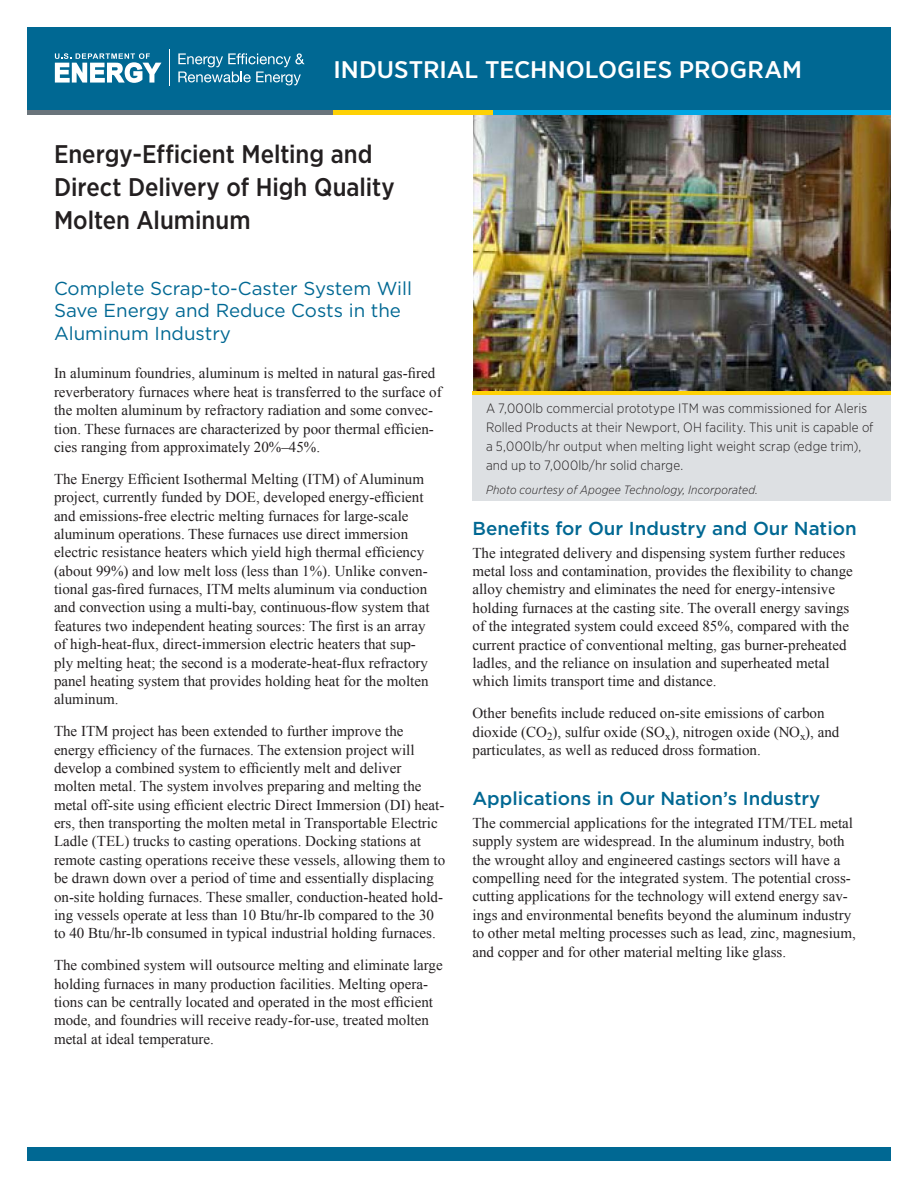
<style>
.page{position:relative;width:918px;height:1188px;background:#fff}
.page>*{position:absolute;margin:0;border:0;box-sizing:border-box;transform-origin:0 0}
.t1{font:500 25.5px/33px "Gotham Narrow";color:#231f20}
.t2{font:500 24px "Gotham Narrow";color:#fff;scale:1.1 1}
.title_subtitle{font:18.75px/22.5px "Gotham";color:#006893}
.subhead_1{font:500 18.75px "Gotham";color:#006893}
.body_text{font:15px/18.3px "Times New Roman";color:#231f20}
.caption_reverse{font:300 13.5px/19.2px "Gotham Narrow";letter-spacing:.01em;color:#231f20}
.photo_credit{font:italic 300 12px "Gotham Narrow";letter-spacing:.01em;color:#231f20}
</style>
<div class="page">
<img style="left:473px;top:115px;width:418px;height:277px">
<div style="left:472px;top:393px;width:419px;height:107px;background:#dde0e3"></div>
<hr style="left:472px;top:392px;width:419px;height:3px;background:#fed105">
<div style="left:27px;top:27px;width:864px;height:84px;background:#006893"></div>
<div style="left:27px;top:110px;width:306px;height:5px;background:#6a747b"></div>
<div style="left:333px;top:110px;width:161px;height:5px;background:#fed105"></div>
<div style="left:494px;top:110px;width:397px;height:5px;background:#00a5e3"></div>
<svg style="left:55px;top:53px;width:106px;height:30px"></svg>
<svg style="left:178px;top:53px;width:127px;height:32px"></svg>
<hr style="left:169px;top:50px;width:1px;height:36px;background:#fff">
<div style="left:27px;top:1148px;width:864px;height:13px;background:#006893"></div>
<p class="t2" style="left:333px;top:55px;width:428px">INDUSTRIAL TECHNOLOGIES PROGRAM</p>
<p class="t1" style="left:54px;top:138px;width:342px">Energy-Efficient Melting and<br>Direct Delivery of High Quality<br>Molten Aluminum</p>
<p class="title_subtitle" style="left:54px;top:277px;width:360px">Complete Scrap-to-Caster System Will<br>Save Energy and Reduce Costs in the<br>Aluminum Industry</p>
<p class="body_text" style="left:54px;top:364px;width:389px">In aluminum foundries, aluminum is melted in natural gas-fired reverberatory furnaces where heat is transferred to the surface of the molten aluminum by refractory radiation and some convec&shy;tion. These furnaces are characterized by poor thermal efficien&shy;cies ranging from approximately 20%–45%.</p>
<p class="body_text" style="left:54px;top:469px;width:377px">The Energy Efficient Isothermal Melting (ITM) of Aluminum project, currently funded by DOE, developed energy-efficient and emissions-free electric melting furnaces for large-scale aluminum operations. These furnaces use direct immersion electric resistance heaters which yield high thermal efficiency (about 99%) and low melt loss (less than 1%). Unlike conven&shy;tional gas-fired furnaces, ITM melts aluminum via conduction and convection using a multi-bay, continuous-flow system that features two independent heating sources: The first is an array of high-heat-flux, direct-immersion electric heaters that sup&shy;ply melting heat; the second is a moderate-heat-flux refractory panel heating system that provides holding heat for the molten aluminum.</p>
<p class="body_text" style="left:54px;top:722px;width:393px">The ITM project has been extended to further improve the energy efficiency of the furnaces. The extension project will develop a combined system to efficiently melt and deliver molten metal. The system involves preparing and melting the metal off-site using efficient electric Direct Immersion (DI) heat&shy;ers, then transporting the molten metal in Transportable Electric Ladle (TEL) trucks to casting operations. Docking stations at remote casting operations receive these vessels, allowing them to be drawn down over a period of time and essentially displacing on-site holding furnaces. These smaller, conduction-heated hold&shy;ing vessels operate at less than 10 Btu/hr-lb compared to the 30 to 40 Btu/hr-lb consumed in typical industrial holding furnaces.</p>
<p class="body_text" style="left:54px;top:956px;width:390px">The combined system will outsource melting and eliminate large holding furnaces in many production facilities. Melting opera&shy;tions can be centrally located and operated in the most efficient mode, and foundries will receive ready-for-use, treated molten metal at ideal temperature.</p>
<p class="caption_reverse" style="left:486px;top:398px;width:389px">A 7,000lb commercial prototype ITM was commissioned for Aleris Rolled Products at their Newport, OH facility. This unit is capable of a 5,000lb/hr output when melting light weight scrap (edge trim), and up to 7,000lb/hr solid charge.</p>
<p class="photo_credit" style="left:486px;top:482px;width:273px">Photo courtesy of Apogee Technology, Incorporated.</p>
<p class="subhead_1" style="left:472px;top:517px;width:386px">Benefits for Our Industry and Our Nation</p>
<p class="body_text" style="left:472px;top:543px;width:382px">The integrated delivery and dispensing system further reduces metal loss and contamination, provides the flexibility to change alloy chemistry and eliminates the need for energy-intensive holding furnaces at the casting site. The overall energy savings of the integrated system could exceed 85%, compared with the current practice of conventional melting, gas burner-preheated ladles, and the reliance on insulation and superheated metal which limits transport time and distance.</p>
<p class="body_text" style="left:472px;top:704px;width:368px">Other benefits include reduced on-site emissions of carbon dioxide (CO<sub>2</sub>), sulfur oxide (SO<sub>x</sub>), nitrogen oxide (NO<sub>x</sub>), and particulates, as well as reduced dross formation.</p>
<p class="subhead_1" style="left:472px;top:787px;width:349px">Applications in Our Nation’s Industry</p>
<p class="body_text" style="left:472px;top:813px;width:385px">The commercial applications for the integrated ITM/TEL metal supply system are widespread. In the aluminum industry, both the wrought alloy and engineered castings sectors will have a compelling need for the integrated system. The potential cross&shy;cutting applications for the technology will extend energy sav&shy;ings and environmental benefits beyond the aluminum industry to other metal melting processes such as lead, zinc, magnesium, and copper and for other material melting like glass.</p>
</div>
